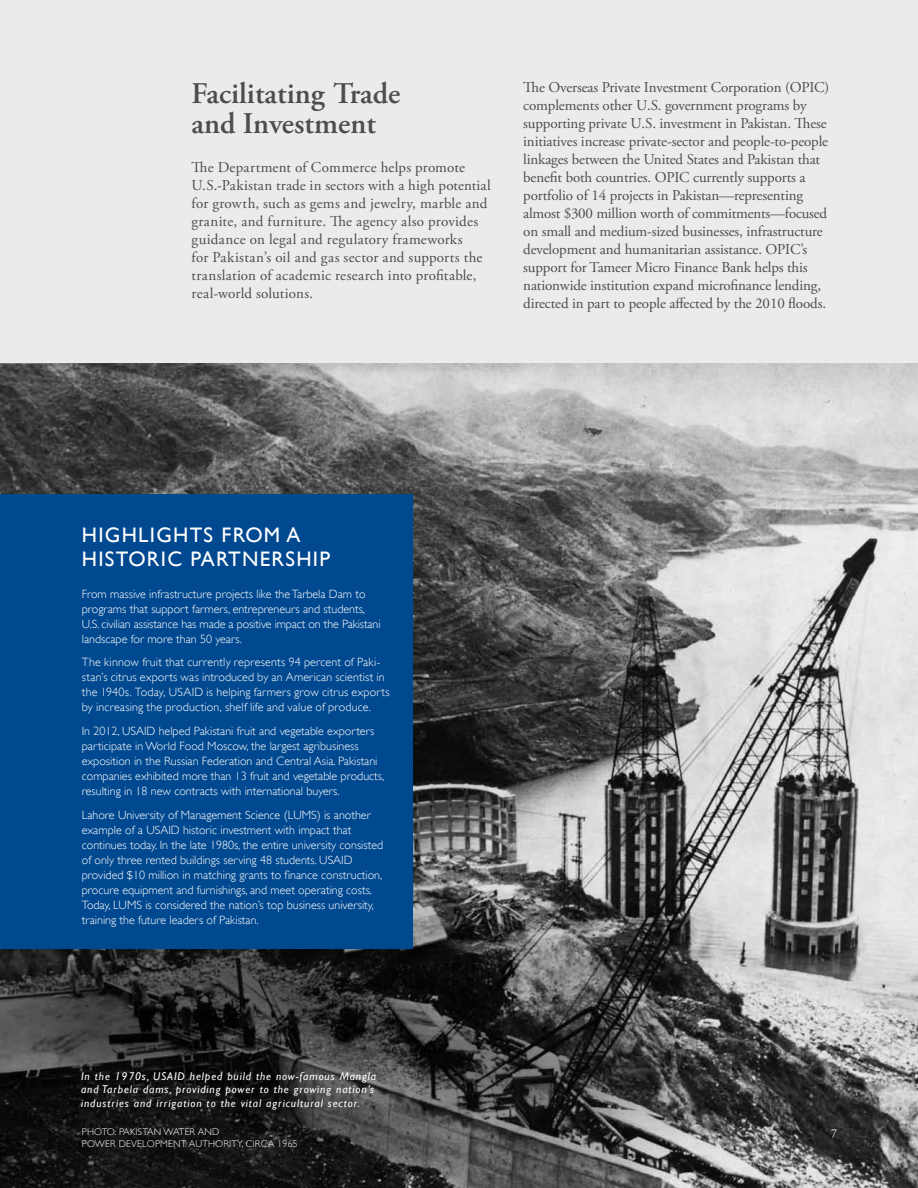
<style>
.page{position:relative;width:918px;height:1188px;background:#fff}
.page>*{position:absolute;margin:0;border:0;box-sizing:border-box;transform-origin:0 0}
.t1{font:600 30px/30px "Adobe Garamond Pro";color:#4d4d4f}
.t2{font:21px "Gill Sans";letter-spacing:.06em;color:#fff}
.t3{font:15px/18px "Adobe Garamond Pro";letter-spacing:-.01em;color:#4d4d4f}
.t4{font:15px/18px "Adobe Garamond Pro";letter-spacing:.015em;color:#4d4d4f}
.t5{font:300 12px/15px "Gill Sans";color:#fff}
.t6{font:12px "Adobe Garamond Pro";color:#fff}
.t7{font:italic 11.25px/13.5px "Gill Sans";letter-spacing:.08em;color:#fff}
.t8{font:300 9.75px/12px "Gill Sans";letter-spacing:.02em;color:#fff}
</style>
<div class="page">
<div style="left:0;top:0;width:918px;height:375px;background:#ebebec"></div>
<img style="left:0;top:363px;width:918px;height:825px">
<div style="left:0;top:494px;width:413px;height:455px;background:#004990"></div>
<h1 class="t1" style="left:192px;top:79px;width:210px">Facilitating Trade and Investment</h1>
<p class="t4" style="left:192px;top:159px;width:301px">The Department of Commerce helps promote U.S.-Pakistan trade in sectors with a high potential for growth, such as gems and jewelry, marble and granite, and furniture. The agency also provides guidance on legal and regulatory frameworks<br>for Pakistan’s oil and gas sector and supports the translation of academic research into profitable, real-world solutions.</p>
<p class="t3" style="left:523px;top:79px;width:308px">The Overseas Private Investment Corporation (OPIC) complements other U.S. government programs by supporting private U.S. investment in Pakistan. These initiatives increase private-sector and people-to-people linkages between the United States and Pakistan that benefit both countries. OPIC currently supports a portfolio of 14 projects in Pakistan—representing almost $300 million worth of commitments—focused on small and medium-sized businesses, infrastructure development and humanitarian assistance. OPIC’s support for Tameer Micro Finance Bank helps this nationwide institution expand microfinance lending, directed in part to people affected by the 2010 floods.</p>
<h2 class="t2" style="left:82px;top:523px;width:105px">HIGHLIGHTS</h2>
<h2 class="t2" style="left:222px;top:523px;width:75px">FROM A</h2>
<h2 class="t2" style="left:82px;top:547px;width:29px">HISTO</h2>
<h2 class="t2" style="left:147px;top:547px;width:151px">RIC PARTN ERSHIP</h2>
<p class="t5" style="left:82px;top:586px;width:300px">From massive infrastructure projects like the Tarbela Dam to programs that support farmers, entrepreneurs and students, U.S. civilian assistance has made a positive impact on the Pakistani landscape for more than 50 years.</p>
<p class="t5" style="left:82px;top:655px;width:309px">The kinnow fruit that currently represents 94 percent of Paki&shy;stan’s citrus exports was introduced by an American scientist in the 1940s. Today, USAID is helping farmers grow citrus exports by increasing the production, shelf life and value of produce.</p>
<p class="t5" style="left:82px;top:723px;width:304px">In 2012, USAID helped Pakistani fruit and vegetable exporters participate in World Food Moscow, the largest agribusiness exposition in the Russian Federation and Central Asia. Pakistani companies exhibited more than 13 fruit and vegetable products, resulting in 18 new contracts with international buyers.</p>
<p class="t5" style="left:82px;top:807px;width:303px">Lahore University of Management Science (LUMS) is another example of a USAID historic investment with impact that continues today. In the late 1980s, the entire university consisted of only three rented buildings serving 48 students. USAID provided $10 million in matching grants to finance construction, procure equipment and furnishings, and meet operating costs.<br>Today, LUMS is considered the nation’s top business university, training the future leaders of Pakistan.</p>
<p class="t7" style="left:81px;top:1069px;width:297px">In the 1970s, USAID helped build the now-famous Mangla and Tarbela dams, providing power to the growing nation’s industries and irrigation to the vital agricultural sector.</p>
<p class="t8" style="left:82px;top:1126px;width:217px">PHOTO: PAKISTAN WATER AND<br>POWER DEVELOPMENT AUTHORITY, CIRCA 1965</p>
<p class="t6" style="left:831px;top:1126px;width:7px">7</p>
</div>
